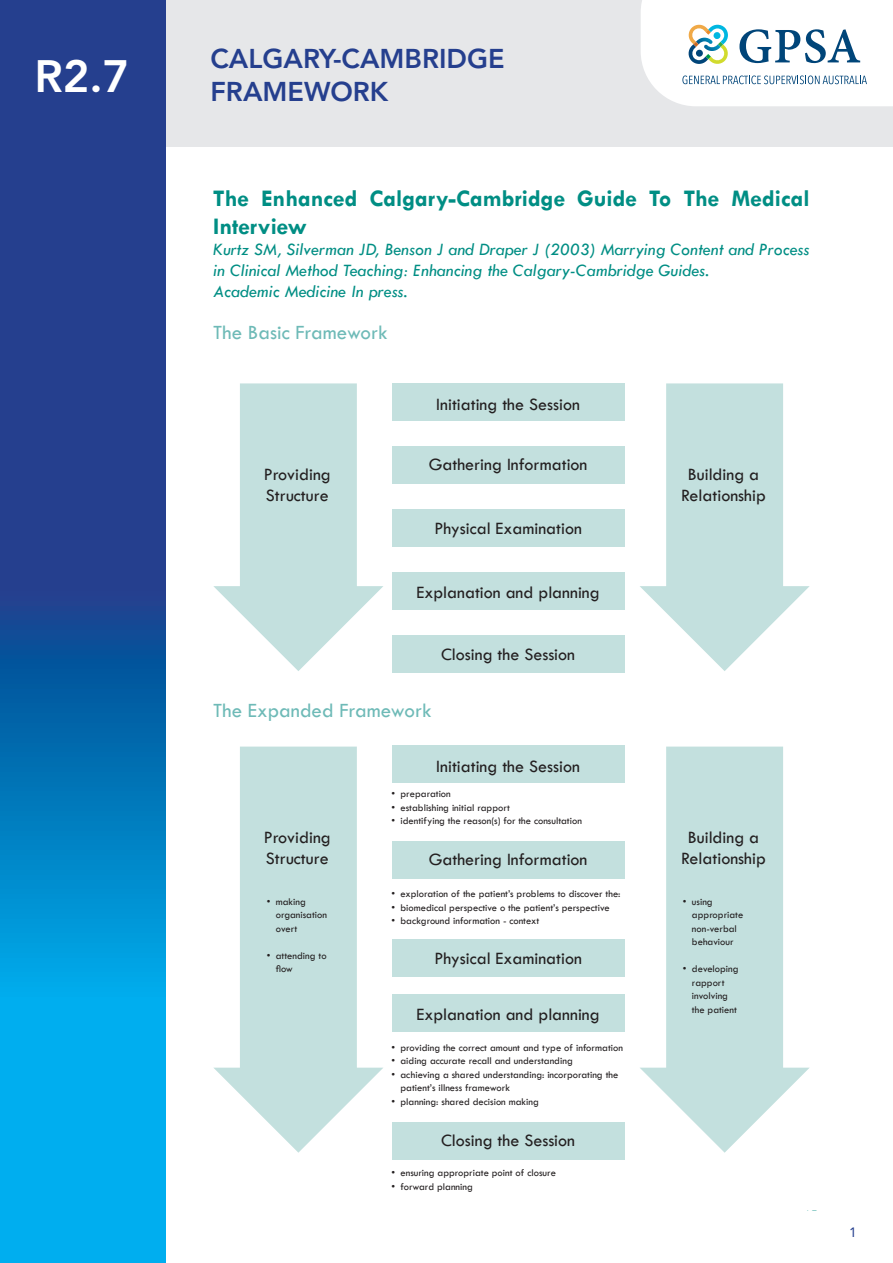
<style>
.page{position:relative;width:893px;height:1263px;background:#fff}
.page>*{position:absolute;margin:0;border:0;box-sizing:border-box;transform-origin:0 0}
.t1{font:800 45px "Avenir";color:#fff}
.t2{font:800 27px "Avenir";color:#253f8e}
.t3{font:700 24px/28.5px "Tw Cen";color:#008e84}
.t4{font:500 21px "Tw Cen";color:#6ebab7}
.t5{font:500 18px/21px "Tw Cen";color:#231f20}
.t6{font:italic 500 18px/21px "Tw Cen";color:#008e84}
.t7{font:13.5px "Avenir";color:#253f8e}
.t8{font:500 10.5px/13.5px "Tw Cen";color:#231f20}
</style>
<div class="page">
<div style="left:152px;top:0;width:741px;height:147px;background:#e6e7e9"></div>
<svg style="left:0;top:0;width:166px;height:1263px;background:#1268b0"></svg>
<svg style="left:213px;top:383px;width:170px;height:288px;fill:#c3e0de"></svg>
<svg style="left:640px;top:383px;width:170px;height:288px;fill:#c3e0de"></svg>
<div style="left:392px;top:383px;width:233px;height:38px;background:#c3e0de"></div>
<div style="left:392px;top:446px;width:233px;height:38px;background:#c3e0de"></div>
<div style="left:392px;top:510px;width:233px;height:37px;background:#c3e0de"></div>
<div style="left:392px;top:573px;width:233px;height:37px;background:#c3e0de"></div>
<div style="left:392px;top:636px;width:233px;height:37px;background:#c3e0de"></div>
<svg style="left:213px;top:746px;width:170px;height:407px;fill:#c3e0de"></svg>
<svg style="left:640px;top:746px;width:170px;height:407px;fill:#c3e0de"></svg>
<div style="left:392px;top:746px;width:233px;height:37px;background:#c3e0de"></div>
<div style="left:392px;top:841px;width:233px;height:38px;background:#c3e0de"></div>
<div style="left:392px;top:939px;width:233px;height:37px;background:#c3e0de"></div>
<div style="left:392px;top:995px;width:233px;height:37px;background:#c3e0de"></div>
<div style="left:392px;top:1122px;width:233px;height:37px;background:#c3e0de"></div>
<svg style="left:641px;top:0;width:252px;height:106px;background:#e7eef1"></svg>
<h1 class="t1" style="left:34px;top:49px;width:96px">R2.7</h1>
<h2 class="t2" style="left:210px;top:43px;width:296px">CALGARY-CAMBRIDGE</h2>
<h2 class="t2" style="left:210px;top:76px;width:179px">FRAMEWORK</h2>
<h3 class="t3" style="left:213px;top:183px;width:598px">The Enhanced Calgary-Cambridge Guide To The Medical<br>Interview</h3>
<h3 class="t6" style="left:213px;top:239px;width:598px">Kurtz SM, Silverman JD, Benson J and Draper J (2003) Marrying Content and Process in Clinical Method Teaching: Enhancing the Calgary-Cambridge Guides.<br>Academic Medicine In press.</h3>
<h3 class="t4" style="left:213px;top:320px;width:176px">The Basic Framework</h3>
<h3 class="t5" style="left:436px;top:393px;width:145px">Initiating the Session</h3>
<h3 class="t5" style="left:429px;top:454px;width:160px">Gathering Information</h3>
<h3 class="t5" style="left:264px;top:464px;width:69px">Providing<br>Structure</h3>
<h3 class="t5" style="left:681px;top:464px;width:86px;text-align:center">Building a<br>Relationship</h3>
<h3 class="t5" style="left:434px;top:518px;width:149px">Physical Examination</h3>
<h3 class="t5" style="left:416px;top:582px;width:185px">Explanation and planning</h3>
<h3 class="t5" style="left:441px;top:643px;width:136px">Closing the Session</h3>
<h3 class="t4" style="left:213px;top:698px;width:220px">The Expanded Framework</h3>
<h3 class="t5" style="left:436px;top:756px;width:145px">Initiating the Session</h3>
<p class="t8" style="left:391px;top:787px;width:61px">• preparation</p>
<p class="t8" style="left:391px;top:801px;width:120px">• establishing initial rapport</p>
<p class="t8" style="left:391px;top:814px;width:192px">• identifying the reason(s) for the consultation</p>
<h3 class="t5" style="left:264px;top:826px;width:69px">Providing<br>Structure</h3>
<h3 class="t5" style="left:681px;top:826px;width:86px;text-align:center">Building a<br>Relationship</h3>
<h3 class="t5" style="left:429px;top:849px;width:160px">Gathering Information</h3>
<p class="t8" style="left:276px;top:895px;width:53px;text-indent:-9px">• making organisation overt</p>
<p class="t8" style="left:276px;top:949px;width:52px;text-indent:-9px">• attending to flow</p>
<p class="t8" style="left:391px;top:887px;width:231px">• exploration of the patient’s problems to discover the:</p>
<p class="t8" style="left:391px;top:901px;width:220px">• biomedical perspective o the patient’s perspective</p>
<p class="t8" style="left:391px;top:914px;width:149px">• background information - context</p>
<h3 class="t5" style="left:434px;top:947px;width:149px">Physical Examination</h3>
<h3 class="t5" style="left:416px;top:1004px;width:185px">Explanation and planning</h3>
<p class="t8" style="left:391px;top:1041px;width:233px">• providing the correct amount and type of information</p>
<p class="t8" style="left:391px;top:1054px;width:183px">• aiding accurate recall and understanding</p>
<p class="t8" style="left:400px;top:1068px;width:219px;text-indent:-9px">• achieving a shared understanding: incorporating the patient’s illness framework</p>
<p class="t8" style="left:391px;top:1095px;width:149px">• planning: shared decision making</p>
<h3 class="t5" style="left:441px;top:1129px;width:136px">Closing the Session</h3>
<p class="t8" style="left:391px;top:1166px;width:166px">• ensuring appropriate point of closure</p>
<p class="t8" style="left:391px;top:1180px;width:83px">• forward planning</p>
<p class="t8" style="left:692px;top:895px;width:53px;text-indent:-9px">• using appropriate non-verbal behaviour</p>
<p class="t8" style="left:692px;top:962px;width:48px;text-indent:-9px">• developing rapport involving the patient</p>
<p class="t7" style="left:849px;top:1224px;width:9px">1</p>
</div>
